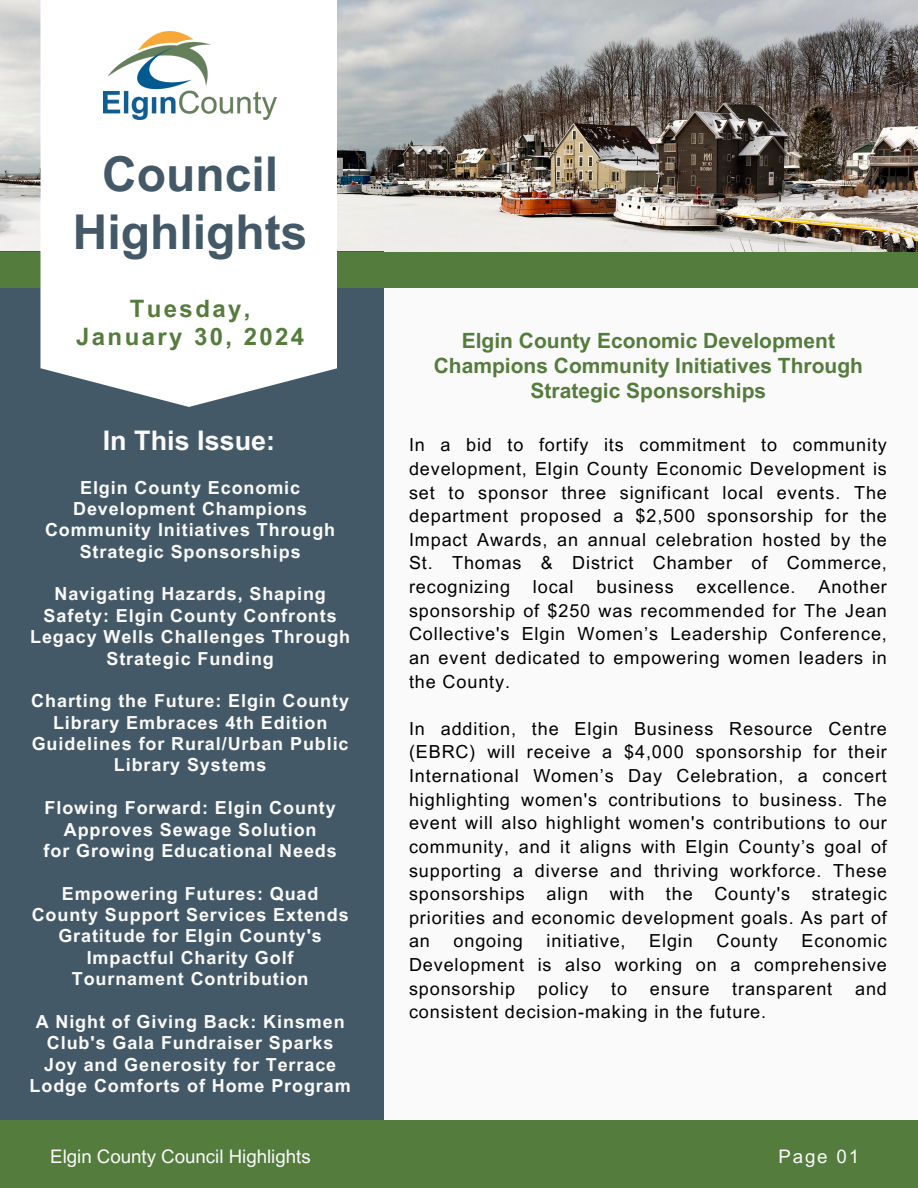
<style>
.page{position:relative;width:918px;height:1188px;background:#fafafa}
.page>*{position:absolute;margin:0;border:0;box-sizing:border-box;transform-origin:0 0}
.t1{font:700 48px "Arial MT Pro";color:#435967}
.t2{font:700 27px "Arial MT Pro";color:#fafafa}
.t3{font:700 24px/28.2px "Arial MT Pro";letter-spacing:.1em;color:#547c3c;text-align:center}
.t4{font:700 21px/24.8px "Arial MT Pro";color:#547c3c;text-align:center}
.t5{font:18.75px "Arial MT Pro";color:#fafafa}
.t6{font:18px/23.7px "Arial MT Pro";letter-spacing:.05em;color:#000;text-align:justify}
.t7{font:700 18px/21.3px "Arial MT Pro";letter-spacing:.05em;color:#fafafa;text-align:center}
</style>
<div class="page">
<img style="left:0;top:0;width:918px;height:252px">
<div style="left:0;top:252px;width:383px;height:912px;background:#435967"></div>
<div style="left:0;top:1120px;width:918px;height:68px;background:#547c3c"></div>
<div style="left:0;top:252px;width:918px;height:36px;background:#547c3c"></div>
<div style="left:40px;top:0;width:297px;height:407px;background:#fff"></div>
<img style="left:104px;top:31px;width:173px;height:89px">
<h1 class="t1" style="left:102px;top:156px;width:177px">Council</h1>
<h1 class="t1" style="left:73px;top:214px;width:236px">Highlights</h1>
<h3 class="t3" style="left:76px;top:297px;width:230px">Tuesday,<br>January 30, 2024</h3>
<h2 class="t2" style="left:103px;top:430px;width:174px">In This Issue:</h2>
<h5 class="t7" style="left:45px;top:479px;width:292px">Elgin County Economic<br>Development Champions<br>Community Initiatives Through<br>Strategic Sponsorships</h5>
<h5 class="t7" style="left:30px;top:586px;width:322px">Navigating Hazards, Shaping<br>Safety: Elgin County Confronts<br>Legacy Wells Challenges Through<br>Strategic Funding</h5>
<h5 class="t7" style="left:31px;top:693px;width:319px">Charting the Future: Elgin County<br>Library Embraces 4th Edition<br>Guidelines for Rural/Urban Public<br>Library Systems</h5>
<h5 class="t7" style="left:44px;top:799px;width:295px">Flowing Forward: Elgin County<br>Approves Sewage Solution<br>for Growing Educational Needs</h5>
<h5 class="t7" style="left:32px;top:885px;width:319px">Empowering Futures: Quad<br>County Support Services Extends<br>Gratitude for Elgin County's<br>Impactful Charity Golf<br>Tournament Contribution</h5>
<h5 class="t7" style="left:30px;top:1013px;width:323px">A Night of Giving Back: Kinsmen<br>Club's Gala Fundraiser Sparks<br>Joy and Generosity for Terrace<br>Lodge Comforts of Home Program</h5>
<h4 class="t4" style="left:434px;top:331px;width:431px">Elgin County Economic Development<br>Champions Community Initiatives Through<br>Strategic Sponsorships</h4>
<p class="t6" style="left:409px;top:435px;width:479px">In a bid to fortify its commitment to community development, Elgin County Economic Development is set to sponsor three significant local events. The department proposed a $2,500 sponsorship for the Impact Awards, an annual celebration hosted by the St. Thomas &amp; District Chamber of Commerce, recognizing</p>
<p class="t6" style="left:409px;top:577px;width:479px;text-indent:409px">Another sponsorship of $250 was recommended for The Jean Collective's Elgin Women’s Leadership Conference, an event dedicated to empowering women leaders in the County.</p>
<p class="t6" style="left:409px;top:719px;width:479px">In addition, the Elgin Business Resource Centre (EBRC) will receive a $4,000 sponsorship for their International Women’s Day Celebration, a concert highlighting women's contributions to business. The event will also highlight women's contributions to our community, and it aligns with Elgin County’s goal of supporting a diverse and thriving workforce. These sponsorships align with the County's strategic priorities and economic development goals. As part of an</p>
<p class="t6" style="left:533px;top:577px;width:42px">local</p>
<p class="t6" style="left:596px;top:577px;width:79px">business</p>
<p class="t6" style="left:697px;top:577px;width:101px">excellence.</p>
<p class="t6" style="left:454px;top:931px;width:71px">ongoing</p>
<p class="t6" style="left:547px;top:931px;width:81px">initiative,</p>
<p class="t6" style="left:649px;top:931px;width:45px">Elgin</p>
<p class="t6" style="left:716px;top:931px;width:63px">County</p>
<p class="t6" style="left:409px;top:931px;width:479px;text-indent:393px">Economic Development is also working on a comprehensive sponsorship</p>
<p class="t6" style="left:538px;top:979px;width:52px">policy</p>
<p class="t6" style="left:611px;top:979px;width:17px">to</p>
<p class="t6" style="left:650px;top:979px;width:61px">ensure</p>
<p class="t6" style="left:732px;top:979px;width:102px">transparent</p>
<p class="t6" style="left:855px;top:979px;width:33px">and</p>
<p class="t6" style="left:409px;top:1002px;width:359px">consistent decision-making in the future.</p>
<p class="t5" style="left:50px;top:1150px;width:262px">Elgin County Council Highlights</p>
<p class="t5" style="left:778px;top:1150px;width:82px">Page 01</p>
</div>
